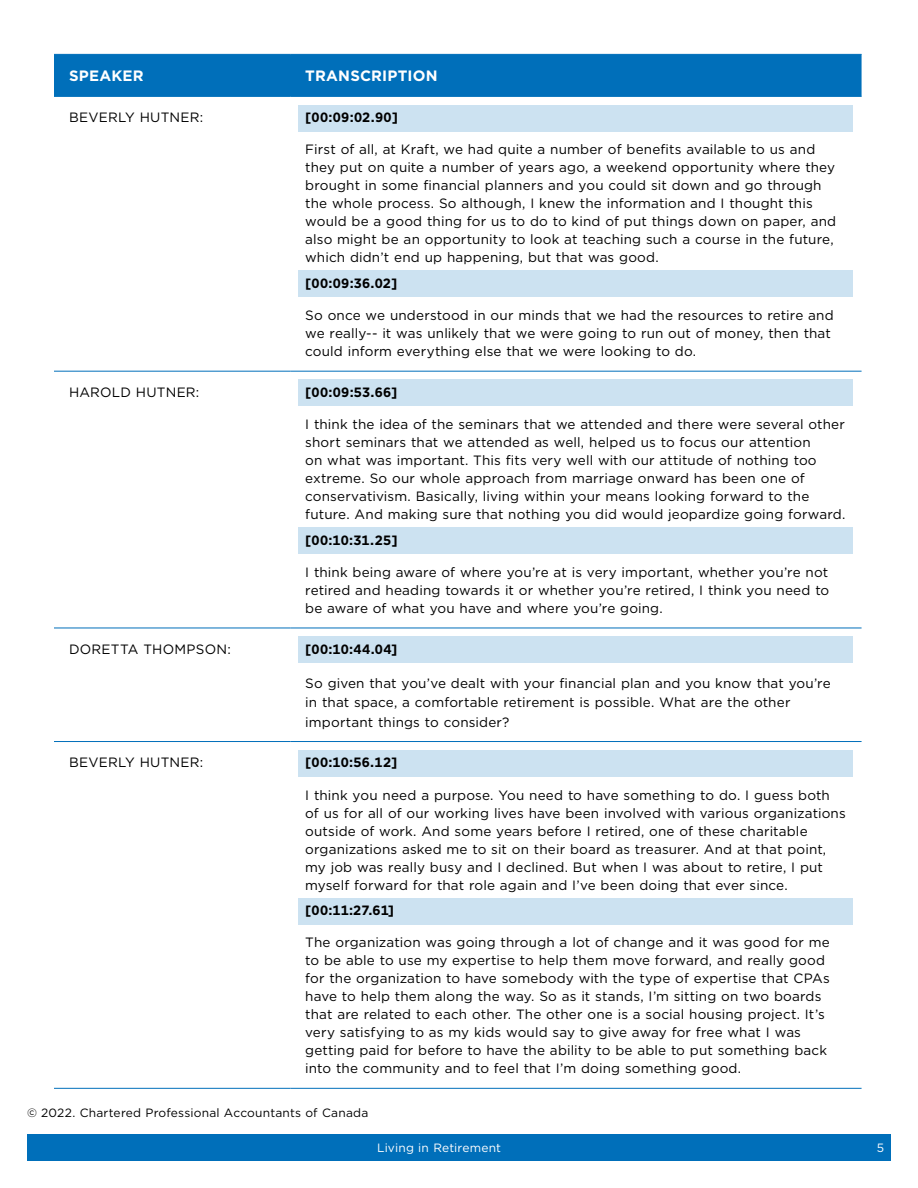
<style>
.page{position:relative;width:918px;height:1188px;background:#fff}
.page>*{position:absolute;margin:0;border:0;box-sizing:border-box;transform-origin:0 0}
.CPA_tableText-header{font:700 15px "Gotham";letter-spacing:.015em;color:#fff}
.CPA_tableText-body{font:13.5px/18px "Gotham";letter-spacing:.01em;color:#000}
.CPA_timeStamp{font:700 13.5px "Gotham";letter-spacing:.02em;color:#000}
.t1{font:12px "Gotham";letter-spacing:.015em;color:#000}
.t2{font:12px "Gotham";letter-spacing:.01em;color:#fff}
</style>
<div class="page">
<div style="left:27px;top:1134px;width:864px;height:27px;background:#006fba"></div>
<div style="left:54px;top:55px;width:808px;height:41px;background:#006fba"></div>
<hr style="left:54px;top:54px;width:236px;height:1px;background:#006fba">
<hr style="left:290px;top:54px;width:572px;height:1px;background:#006fba">
<hr style="left:54px;top:96px;width:236px;height:1px;background:#006fba">
<hr style="left:290px;top:96px;width:572px;height:1px;background:#006fba">
<hr style="left:54px;top:371px;width:236px;height:1px;background:#006fba">
<hr style="left:290px;top:371px;width:572px;height:1px;background:#006fba">
<hr style="left:54px;top:628px;width:236px;height:1px;background:#006fba">
<hr style="left:290px;top:628px;width:572px;height:1px;background:#006fba">
<hr style="left:54px;top:741px;width:236px;height:1px;background:#006fba">
<hr style="left:290px;top:741px;width:572px;height:1px;background:#006fba">
<hr style="left:54px;top:1088px;width:236px;height:1px;background:#006fba">
<hr style="left:290px;top:1088px;width:572px;height:1px;background:#006fba">
<div style="left:298px;top:105px;width:555px;height:27px;background:#cce2f1"></div>
<div style="left:298px;top:270px;width:555px;height:27px;background:#cce2f1"></div>
<div style="left:298px;top:379px;width:555px;height:27px;background:#cce2f1"></div>
<div style="left:298px;top:527px;width:555px;height:27px;background:#cce2f1"></div>
<div style="left:298px;top:636px;width:555px;height:27px;background:#cce2f1"></div>
<div style="left:298px;top:750px;width:555px;height:27px;background:#cce2f1"></div>
<div style="left:298px;top:898px;width:555px;height:27px;background:#cce2f1"></div>
<h1 class="CPA_tableText-header" style="left:69px;top:66px;width:76px">SPEAKER</h1>
<h1 class="CPA_tableText-header" style="left:305px;top:66px;width:134px">TRANSCRIPTION</h1>
<p class="CPA_tableText-body" style="left:69px;top:108px;width:136px">BEVERLY HUTNER:</p>
<p class="CPA_timeStamp" style="left:305px;top:108px;width:94px">[00:09:02.90]</p>
<p class="CPA_tableText-body" style="left:305px;top:140px;width:533px">First of all, at Kraft, we had quite a number of benefits available to us and they put on quite a number of years ago, a weekend opportunity where they brought in some financial planners and you could sit down and go through the whole process. So although, I knew the information and I thought this would be a good thing for us to do to kind of put things down on paper, and also might be an opportunity to look at teaching such a course in the future, which didn’t end up happening, but that was good.</p>
<p class="CPA_timeStamp" style="left:305px;top:274px;width:94px">[00:09:36.02]</p>
<p class="CPA_tableText-body" style="left:305px;top:306px;width:530px">So once we understood in our minds that we had the resources to retire and we really-- it was unlikely that we were going to run out of money, then that could inform everything else that we were looking to do.</p>
<p class="CPA_tableText-body" style="left:69px;top:383px;width:132px">HAROLD HUTNER:</p>
<p class="CPA_timeStamp" style="left:305px;top:383px;width:94px">[00:09:53.66]</p>
<p class="CPA_tableText-body" style="left:305px;top:415px;width:542px">I think the idea of the seminars that we attended and there were several other short seminars that we attended as well, helped us to focus our attention<br>on what was important. This fits very well with our attitude of nothing too extreme. So our whole approach from marriage onward has been one of conservativism. Basically, living within your means looking forward to the future. And making sure that nothing you did would jeopardize going forward.</p>
<p class="CPA_timeStamp" style="left:305px;top:531px;width:94px">[00:10:31.25]</p>
<p class="CPA_tableText-body" style="left:305px;top:563px;width:526px;text-align:justify">I think being aware of where you’re at is very important, whether you’re not retired and heading towards it or whether you’re retired, I think you need to be aware of what you have and where you’re going.</p>
<p class="CPA_tableText-body" style="left:69px;top:640px;width:163px">DORETTA THOMPSON:</p>
<p class="CPA_timeStamp" style="left:305px;top:640px;width:94px">[00:10:44.04]</p>
<p class="CPA_tableText-body" style="left:305px;top:673px;width:527px;line-height:19.5px">So given that you’ve dealt with your financial plan and you know that you’re in that space, a comfortable retirement is possible. What are the other important things to consider?</p>
<p class="CPA_tableText-body" style="left:69px;top:753px;width:136px">BEVERLY HUTNER:</p>
<p class="CPA_timeStamp" style="left:305px;top:754px;width:94px">[00:10:56.12]</p>
<p class="CPA_tableText-body" style="left:305px;top:786px;width:542px">I think you need a purpose. You need to have something to do. I guess both of us for all of our working lives have been involved with various organizations outside of work. And some years before I retired, one of these charitable organizations asked me to sit on their board as treasurer. And at that point, my job was really busy and I declined. But when I was about to retire, I put myself forward for that role again and I’ve been doing that ever since.</p>
<p class="CPA_timeStamp" style="left:305px;top:901px;width:91px">[00:11:27.61]</p>
<p class="CPA_tableText-body" style="left:305px;top:933px;width:526px">The organization was going through a lot of change and it was good for me to be able to use my expertise to help them move forward, and really good for the organization to have somebody with the type of expertise that CPAs have to help them along the way. So as it stands, I’m sitting on two boards that are related to each other. The other one is a social housing project. It’s very satisfying to as my kids would say to give away for free what I was getting paid for before to have the ability to be able to put something back into the community and to feel that I’m doing something good.</p>
<p class="t1" style="left:27px;top:1106px;width:343px">© 2022. Chartered Professional Accountants of Canada</p>
<p class="t2" style="left:377px;top:1140px;width:125px">Living in Retirement</p>
<p class="t2" style="left:877px;top:1140px;width:9px">5</p>
</div>
